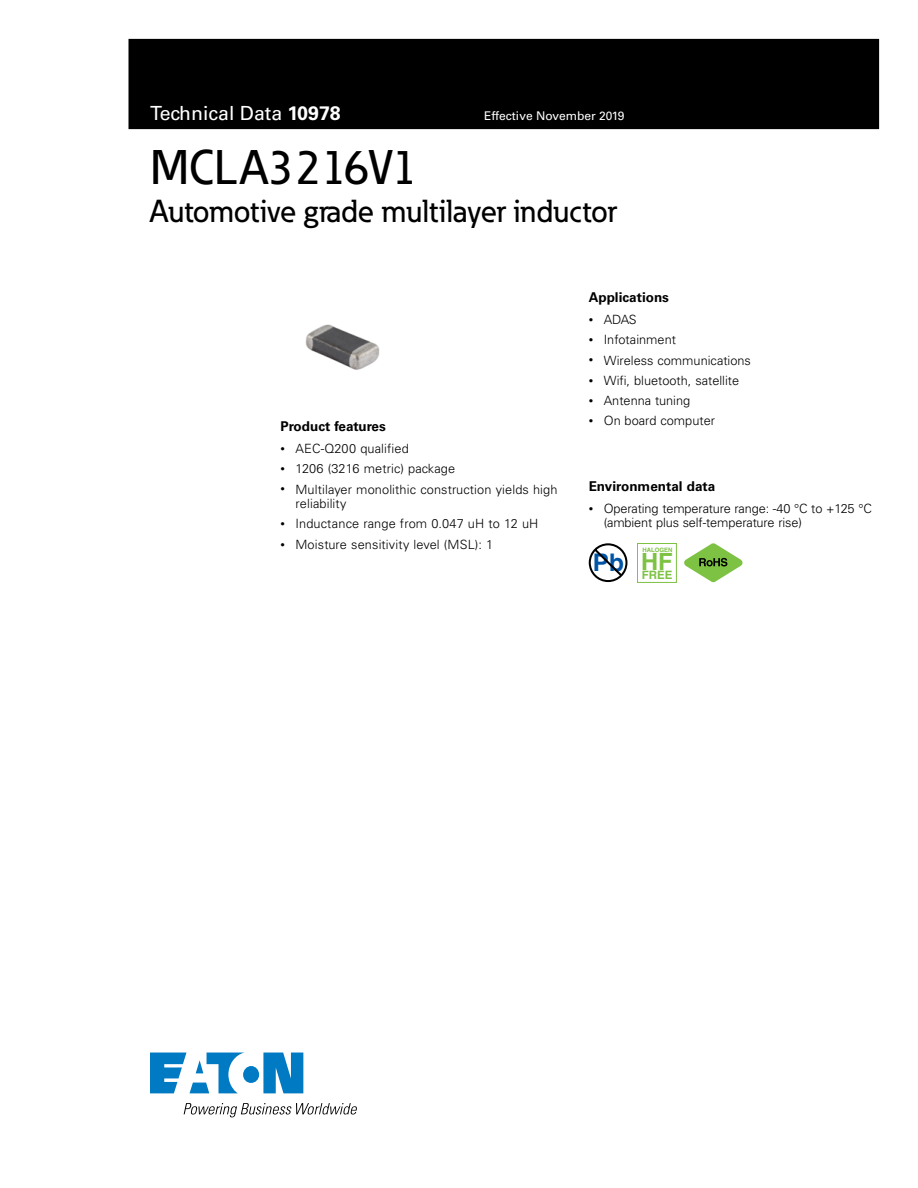
<style>
.page{position:relative;width:918px;height:1188px;background:#fff}
.page>*{position:absolute;margin:0;border:0;box-sizing:border-box;transform-origin:0 0}
.t1{font:500 48px "Eaton";color:#000}
.t2{font:500 31.5px "Eaton";color:#000}
.t3{font:700 24.3px "Helvetica";color:#0054a6}
.t4{font:700 23.7px "Helvetica";color:#7dc242}
.t5{font:19.5px "Univers LT Std";color:#fff}
.t6{font:700 13.5px "Univers LT Std";color:#000}
.t7{font:300 12.75px/14.2px "Univers LT Std";color:#000}
.t8{font:12px "Univers LT Std";color:#fff}
.t9{font:700 11.55px "Helvetica";color:#7dc242}
.t10{font:700 6px "Helvetica";color:#7dc242}
.s1{font-weight:700}
.s2{font-family:"Univers";font-size:9px}
</style>
<div class="page">
<div style="left:129px;top:39px;width:750px;height:90px;background:#000"></div>
<svg style="left:150px;top:1053px;width:153px;height:40px"></svg>
<svg style="left:184px;top:1103px;width:173px;height:14px"></svg>
<svg style="left:589px;top:543px;width:38px;height:39px"></svg>
<div style="left:637px;top:543px;width:40px;height:40px;border:1px solid #7dc242"></div>
<svg style="left:684px;top:543px;width:59px;height:39px"></svg>
<img style="left:305px;top:324px;width:75px;height:46px">
<h3 class="t5" style="left:150px;top:102px;width:192px">Technical Data <span class="s1">10978</span></h3>
<p class="t8" style="left:484px;top:109px;width:142px">Effective November 2019</p>
<h1 class="t1" style="left:150px;top:138px;width:269px">MCLA3216V1</h1>
<h2 class="t2" style="left:150px;top:191px;width:469px">Automotive grade multilayer inductor</h2>
<p class="t6" style="left:280px;top:419px;width:107px">Product features</p>
<p class="t7" style="left:280px;top:441px;width:130px"><span class="s2">•</span> AEC-Q200 qualified</p>
<p class="t7" style="left:280px;top:462px;width:176px"><span class="s2">•</span> 1206 (3216 metric) package</p>
<p class="t7" style="left:296px;top:482px;width:264px;text-indent:-15px"><span class="s2">•</span> Multilayer monolithic construction yields high reliability</p>
<p class="t7" style="left:280px;top:516px;width:259px"><span class="s2">•</span> Inductance range from 0.047 uH to 12 uH</p>
<p class="t7" style="left:280px;top:537px;width:214px"><span class="s2">•</span> Moisture sensitivity level (MSL): 1</p>
<p class="t6" style="left:589px;top:290px;width:82px">Applications</p>
<p class="t7" style="left:589px;top:312px;width:49px"><span class="s2">•</span> ADAS</p>
<p class="t7" style="left:589px;top:333px;width:89px"><span class="s2">•</span> Infotainment</p>
<p class="t7" style="left:589px;top:353px;width:164px"><span class="s2">•</span> Wireless communications</p>
<p class="t7" style="left:589px;top:373px;width:152px"><span class="s2">•</span> Wifi, bluetooth, satellite</p>
<p class="t7" style="left:589px;top:393px;width:103px"><span class="s2">•</span> Antenna tuning</p>
<p class="t7" style="left:589px;top:414px;width:128px"><span class="s2">•</span> On board computer</p>
<p class="t6" style="left:589px;top:479px;width:128px">Environmental data</p>
<p class="t7" style="left:604px;top:501px;width:270px;text-indent:-15px"><span class="s2">•</span> Operating temperature range: -40 °C to +125 °C (ambient plus self-temperature rise)</p>
<h3 class="t3" style="left:593px;top:547px;width:33px">Pb</h3>
<p class="t10" style="left:642px;top:546px;width:32px">HALOGEN</p>
<h3 class="t4" style="left:641px;top:547px;width:33px">HF</h3>
<p class="t9" style="left:642px;top:568px;width:32px">FREE</p>
</div>
